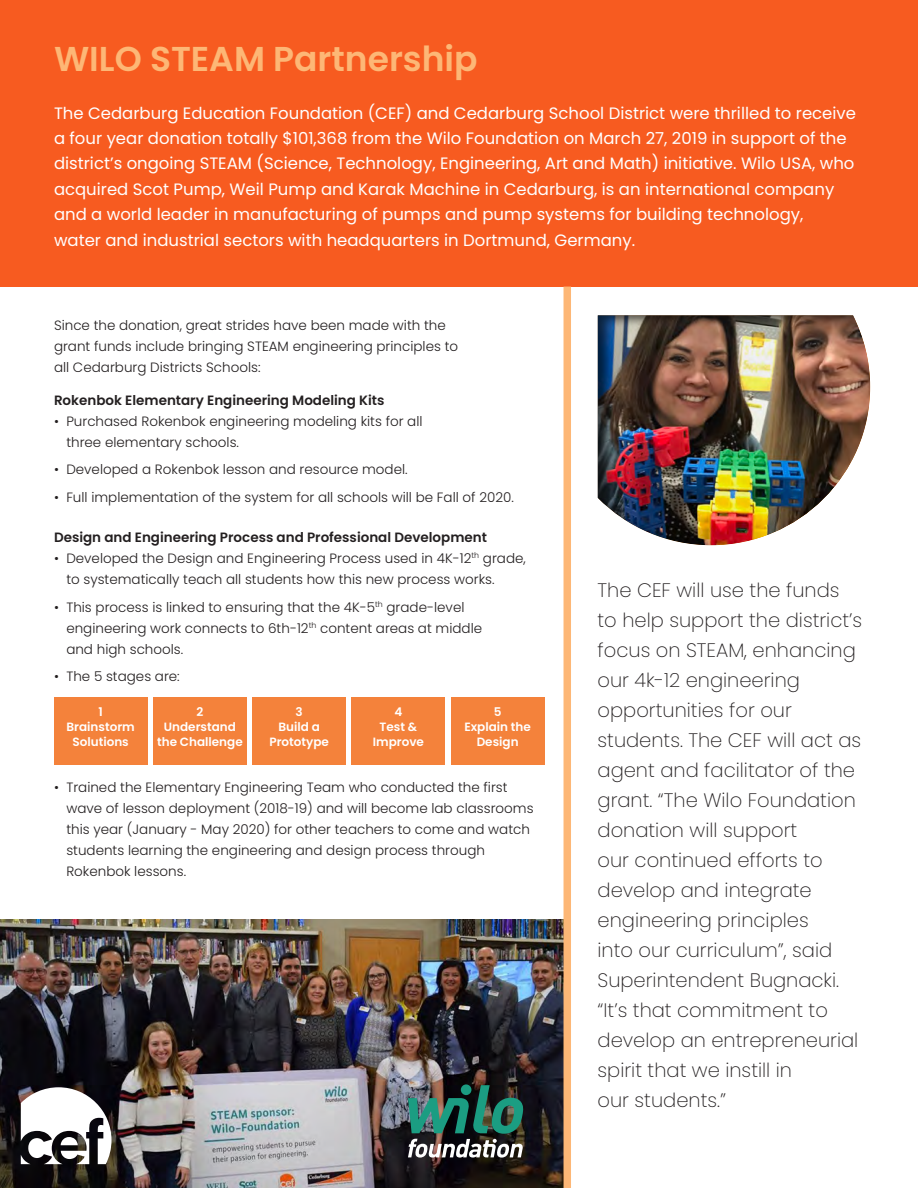
<style>
.page{position:relative;width:918px;height:1188px;background:#fff}
.page>*{position:absolute;margin:0;border:0;box-sizing:border-box;transform-origin:0 0}
.t1{font:600 34.5px "Poppins";color:#fdb776}
.t2{font:200 19.5px/30px "Poppins";color:#231f20}
.t3{font:16.5px/25.5px "Poppins";color:#fff}
.t4{font:300 13.5px/21px "Poppins";color:#231f20}
.t5{font:600 13.5px "Poppins";color:#231f20}
.t6{font:600 12px/15px "Poppins";color:#fff;text-align:center}
</style>
<div class="page">
<div style="left:0;top:0;width:918px;height:287px;background:#f75b20"></div>
<img style="left:0;top:919px;width:564px;height:269px">
<div style="left:54px;top:697px;width:94px;height:68px;background:#f4823b"></div>
<div style="left:153px;top:697px;width:94px;height:68px;background:#f4823b"></div>
<div style="left:252px;top:697px;width:94px;height:68px;background:#f4823b"></div>
<div style="left:352px;top:697px;width:93px;height:68px;background:#f4823b"></div>
<div style="left:451px;top:697px;width:93px;height:68px;background:#f4823b"></div>
<div style="left:564px;top:287px;width:7px;height:901px;background:#fdb776"></div>
<svg style="left:21px;top:1087px;width:91px;height:77px"></svg>
<div style="left:596px;top:315px;width:276px;height:232px;background:#231f20;opacity:.75"></div>
<img style="left:408px;top:1084px;width:116px;height:74px">
<p class="t1" style="left:54px;top:39px;width:425px">WILO STEAM Partnership</p>
<p class="t3" style="left:54px;top:100px;width:804px">The Cedarburg Education Foundation (CEF) and Cedarburg School District were thrilled to receive a four year donation totally $101,368 from the Wilo Foundation on March 27, 2019 in support of the district’s ongoing STEAM (Science, Technology, Engineering, Art and Math) initiative. Wilo USA, who acquired Scot Pump, Weil Pump and Karak Machine in Cedarburg, is an international company and a world leader in manufacturing of pumps and pump systems for building technology,<br>water and industrial sectors with headquarters in Dortmund, Germany.</p>
<p class="t4" style="left:54px;top:314px;width:406px">Since the donation, great strides have been made with the grant funds include bringing STEAM engineering principles to all Cedarburg Districts Schools:</p>
<p class="t5" style="left:54px;top:392px;width:332px">Rokenbok Elementary Engineering Modeling Kits</p>
<p class="t4" style="left:66px;top:410px;width:358px;text-indent:-12px">• Purchased Rokenbok engineering modeling kits for all three elementary schools.</p>
<p class="t4" style="left:54px;top:459px;width:355px">• Developed a Rokenbok lesson and resource model.</p>
<p class="t4" style="left:54px;top:487px;width:461px">• Full implementation of the system for all schools will be Fall of 2020.</p>
<p class="t5" style="left:54px;top:529px;width:435px">Design and Engineering Process and Professional Development</p>
<p class="t4" style="left:66px;top:548px;width:461px;text-indent:-12px">• Developed the Design and Engineering Process used in 4K-12<sup>th</sup> grade, to systematically teach all students how this new process works.</p>
<p class="t4" style="left:66px;top:596px;width:417px;text-indent:-12px">• This process is linked to ensuring that the 4K-5<sup>th</sup> grade-level engineering work connects to 6th-12<sup>th</sup> content areas at middle and high schools.</p>
<p class="t4" style="left:54px;top:666px;width:127px">• The 5 stages are:</p>
<p class="t6" style="left:98px;top:705px;width:6px">1</p>
<p class="t6" style="left:67px;top:720px;width:70px">Brainstorm<br>Solutions</p>
<p class="t6" style="left:196px;top:705px;width:8px">2</p>
<p class="t6" style="left:157px;top:720px;width:87px">Understand the Challenge</p>
<p class="t6" style="left:296px;top:705px;width:9px">3</p>
<p class="t6" style="left:269px;top:720px;width:61px">Build a<br>Prototype</p>
<p class="t6" style="left:394px;top:705px;width:9px">4</p>
<p class="t6" style="left:373px;top:720px;width:53px">Test &amp;<br>Improve</p>
<p class="t6" style="left:494px;top:705px;width:9px">5</p>
<p class="t6" style="left:464px;top:720px;width:68px">Explain the<br>Design</p>
<p class="t4" style="left:66px;top:777px;width:469px;text-indent:-12px">• Trained the Elementary Engineering Team who conducted the first wave of lesson deployment (2018-19) and will become lab classrooms this year (January - May 2020) for other teachers to come and watch students learning the engineering and design process through Rokenbok lessons.</p>
<p class="t2" style="left:598px;top:576px;width:266px">The CEF will use the funds to help support the district’s focus on STEAM, enhancing our 4k-12 engineering opportunities for our students. The CEF will act as agent and facilitator of the grant. “The Wilo Foundation donation will support<br>our continued efforts to develop and integrate engineering principles<br>into our curriculum”, said<br>Superintendent Bugnacki. “It’s that commitment to develop an entrepreneurial spirit that we instill in<br>our students.”</p>
</div>
